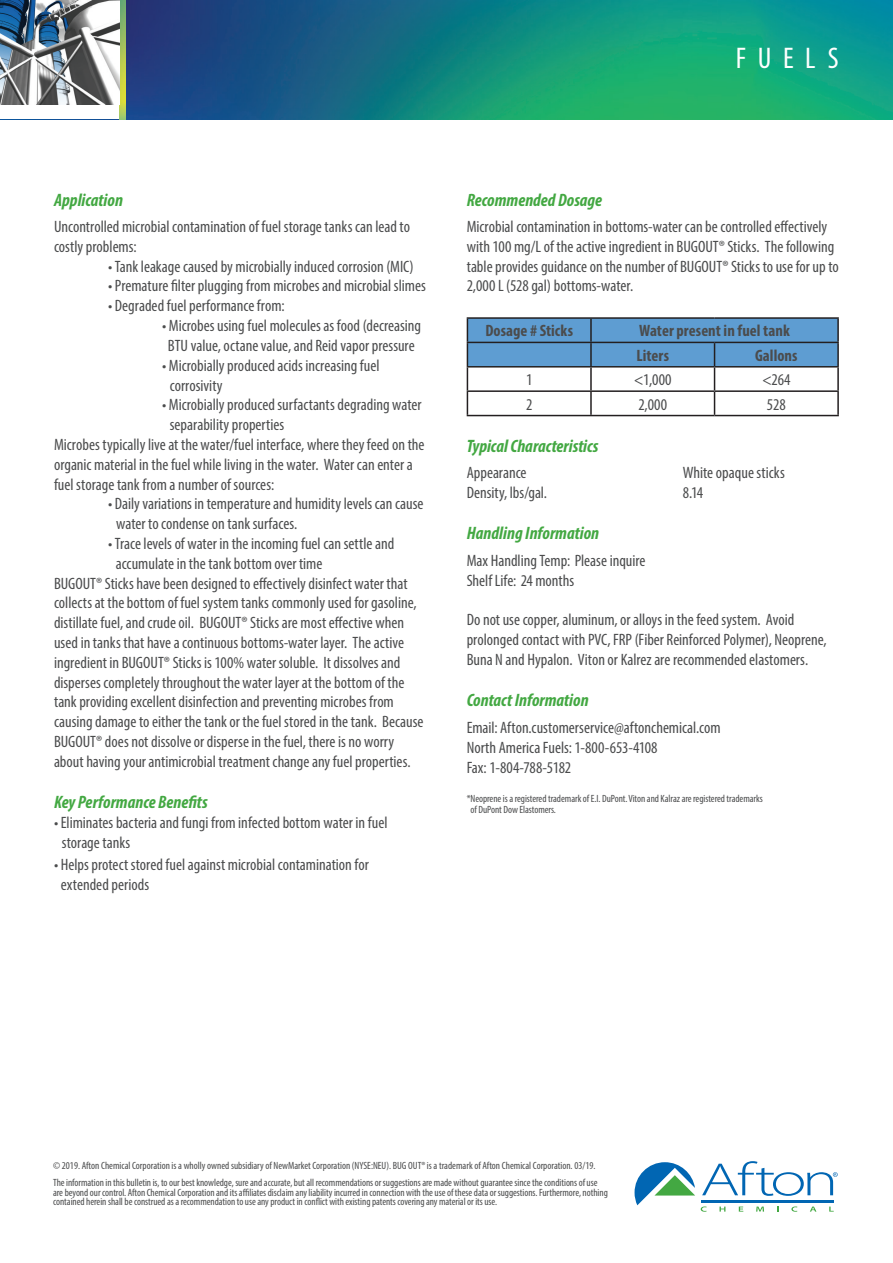
<style>
.page{position:relative;width:893px;height:1263px;background:#fff}
.page>*{position:absolute;margin:0;border:0;box-sizing:border-box;transform-origin:0 0}
.t1{font:condensed 30px "Myriad Pro";letter-spacing:.39em;color:#fff}
.t2{font:italic 700 condensed 18px "Myriad Pro";color:#43a842}
.t3{font:condensed 16.5px/19.8px "Myriad Pro";color:#4b4c4d}
.t4{font:700 condensed 16.5px/24.3px "Myriad Pro";letter-spacing:.005em;color:#4b4c4d}
.t5{font:condensed 10.5px/16.5px "Myriad Pro";letter-spacing:-.005em;color:#4b4c4d}
</style>
<div class="page">
<img style="left:125px;top:0;width:768px;height:119px">
<img style="left:119px;top:0;width:6px;height:119px">
<hr style="left:701px;top:1200px;width:132px;height:3px;background:#0166b3">
<svg style="left:701px;top:1206px;width:6px;height:6px"></svg>
<svg style="left:719px;top:1206px;width:6px;height:5px"></svg>
<svg style="left:739px;top:1206px;width:4px;height:5px"></svg>
<svg style="left:756px;top:1206px;width:8px;height:5px"></svg>
<svg style="left:791px;top:1206px;width:6px;height:6px"></svg>
<svg style="left:810px;top:1206px;width:6px;height:5px"></svg>
<svg style="left:829px;top:1206px;width:5px;height:5px"></svg>
<svg style="left:634px;top:1162px;width:61px;height:43px"></svg>
<svg style="left:702px;top:1161px;width:136px;height:35px"></svg>
<img style="left:0;top:0;width:119px;height:105px">
<hr style="left:467px;top:317px;width:124px;height:2px;background:#231f20">
<hr style="left:591px;top:317px;width:123px;height:2px;background:#231f20">
<hr style="left:714px;top:317px;width:125px;height:2px;background:#231f20">
<hr style="left:837px;top:319px;width:2px;height:23px;background:#231f20">
<hr style="left:714px;top:342px;width:125px;height:1px;background:#231f20">
<hr style="left:837px;top:343px;width:2px;height:23px;background:#231f20">
<hr style="left:714px;top:366px;width:125px;height:2px;background:#231f20">
<hr style="left:837px;top:368px;width:2px;height:22px;background:#231f20">
<hr style="left:714px;top:390px;width:125px;height:2px;background:#231f20">
<svg style="left:467px;top:318px;width:371px;height:97px"></svg>
<hr style="left:837px;top:392px;width:2px;height:23px;background:#231f20">
<hr style="left:467px;top:415px;width:124px;height:1px;background:#231f20">
<hr style="left:591px;top:415px;width:123px;height:1px;background:#231f20">
<hr style="left:714px;top:415px;width:125px;height:1px;background:#231f20">
<h1 class="t1" style="left:736px;top:40px;width:104px">FUELS</h1>
<p class="t2" style="left:54px;top:188px;width:70px">Application</p>
<p class="t3" style="left:54px;top:216px;width:358px">Uncontrolled microbial contamination of fuel storage tanks can lead to costly problems:</p>
<p class="t3" style="left:108px;top:256px;width:307px">• Tank leakage caused by microbially induced corrosion (MIC)</p>
<p class="t3" style="left:108px;top:276px;width:319px">• Premature filter plugging from microbes and microbial slimes</p>
<p class="t3" style="left:108px;top:296px;width:178px">• Degraded fuel performance from:</p>
<p class="t3" style="left:162px;top:315px;width:261px;text-align:center">• Microbes using fuel molecules as food (decreasing<br>BTU value, octane value, and Reid vapor pressure</p>
<p class="t3" style="left:170px;top:355px;width:211px;text-indent:-8px">• Microbially produced acids increasing fuel corrosivity</p>
<p class="t3" style="left:162px;top:395px;width:261px">• Microbially produced surfactants degrading water</p>
<p class="t3" style="left:170px;top:414px;width:116px">separability properties</p>
<p class="t3" style="left:54px;top:434px;width:372px">Microbes typically live at the water/fuel interface, where they feed on the</p>
<p class="t3" style="left:54px;top:454px;width:360px">organic material in the fuel while living in the water. Water can enter a</p>
<p class="t3" style="left:54px;top:474px;width:222px">fuel storage tank from a number of sources:</p>
<p class="t3" style="left:116px;top:494px;width:309px;text-indent:-8px">• Daily variations in temperature and humidity levels can cause water to condense on tank surfaces.</p>
<p class="t3" style="left:108px;top:533px;width:288px">• Trace levels of water in the incoming fuel can settle and</p>
<p class="t3" style="left:116px;top:553px;width:208px">accumulate in the tank bottom over time</p>
<p class="t3" style="left:54px;top:573px;width:355px">BUGOUT® Sticks have been designed to effectively disinfect water that</p>
<p class="t3" style="left:54px;top:593px;width:364px">collects at the bottom of fuel system tanks commonly used for gasoline,</p>
<p class="t3" style="left:54px;top:612px;width:352px">distillate fuel, and crude oil. BUGOUT® Sticks are most effective when</p>
<p class="t3" style="left:54px;top:632px;width:351px">used in tanks that have a continuous bottoms-water layer. The active</p>
<p class="t3" style="left:54px;top:652px;width:348px">ingredient in BUGOUT® Sticks is 100% water soluble. It dissolves and</p>
<p class="t3" style="left:54px;top:672px;width:352px">disperses completely throughout the water layer at the bottom of the</p>
<p class="t3" style="left:54px;top:692px;width:341px">tank providing excellent disinfection and preventing microbes from</p>
<p class="t3" style="left:54px;top:711px;width:371px">causing damage to either the tank or the fuel stored in the tank. Because</p>
<p class="t3" style="left:54px;top:731px;width:342px">BUGOUT® does not dissolve or disperse in the fuel, there is no worry</p>
<p class="t3" style="left:54px;top:751px;width:358px">about having your antimicrobial treatment change any fuel properties.</p>
<p class="t2" style="left:54px;top:791px;width:155px">Key Performance Benefits</p>
<p class="t3" style="left:62px;top:812px;width:327px;text-indent:-8px">• Eliminates bacteria and fungi from infected bottom water in fuel storage tanks</p>
<p class="t3" style="left:61px;top:855px;width:309px;text-indent:-7px">• Helps protect stored fuel against microbial contamination for extended periods</p>
<p class="t2" style="left:467px;top:188px;width:137px">Recommended Dosage</p>
<p class="t3" style="left:467px;top:216px;width:374px">Microbial contamination in bottoms-water can be controlled effectively with 100 mg/L of the active ingredient in BUGOUT® Sticks. The following table provides guidance on the number of BUGOUT® Sticks to use for up to 2,000 L (528 gal) bottoms-water.</p>
<p class="t4" style="left:485px;top:318px;width:89px">Dosage # Sticks</p>
<p class="t4" style="left:636px;top:318px;width:155px">Water present in fuel tank<br>Liters</p>
<p class="t4" style="left:755px;top:343px;width:44px">Gallons</p>
<p class="t3" style="left:526px;top:370px;width:8px">1</p>
<p class="t3" style="left:634px;top:370px;width:39px">&lt;1,000</p>
<p class="t3" style="left:762px;top:370px;width:30px">&lt;264</p>
<p class="t3" style="left:526px;top:394px;width:8px">2</p>
<p class="t3" style="left:638px;top:394px;width:30px">2,000</p>
<p class="t3" style="left:767px;top:394px;width:20px">528</p>
<p class="t2" style="left:467px;top:434px;width:133px">Typical Characteristics</p>
<p class="t3" style="left:467px;top:463px;width:61px">Appearance</p>
<p class="t3" style="left:683px;top:463px;width:104px">White opaque sticks</p>
<p class="t3" style="left:467px;top:482px;width:82px">Density, lbs/gal.</p>
<p class="t3" style="left:683px;top:482px;width:22px">8.14</p>
<p class="t2" style="left:467px;top:522px;width:134px">Handling Information</p>
<p class="t3" style="left:467px;top:550px;width:180px">Max Handling Temp: Please inquire<br>Shelf Life: 24 months</p>
<p class="t3" style="left:467px;top:610px;width:362px">Do not use copper, aluminum, or alloys in the feed system. Avoid prolonged contact with PVC, FRP (Fiber Reinforced Polymer), Neoprene,<br>Buna N and Hypalon. Viton or Kalrez are recommended elastomers.</p>
<p class="t2" style="left:467px;top:689px;width:123px">Contact Information</p>
<p class="t3" style="left:467px;top:717px;width:256px">Email: Afton.customerservice@aftonchemical.com<br>North America Fuels: 1-800-653-4108<br>Fax: 1-804-788-5182</p>
<p class="t5" style="left:471px;top:793px;width:294px;line-height:11.2px;text-indent:-4px">*Neoprene is a registered trademark of E.I. DuPont. Viton and Kalraz are registered trademarks of DuPont Dow Elastomers.</p>
<p class="t5" style="left:53px;top:1157px;width:546px">© 2019. Afton Chemical Corporation is a wholly owned subsidiary of NewMarket Corporation (NYSE:NEU). BUG OUT® is a trademark of Afton Chemical Corporation. 03/19.<br>The information in this bulletin is, to our best knowledge, sure and accurate, but all recommendations or suggestions are made without guarantee since the conditions of use</p>
<p class="t5" style="left:53px;top:1187px;width:556px;line-height:9.8px">are beyond our control. Afton Chemical Corporation and its affiliates disclaim any liability incurred in connection with the use of these data or suggestions. Furthermore, nothing contained herein shall be construed as a recommendation to use any product in conflict with existing patents covering any material or its use.</p>
</div>
